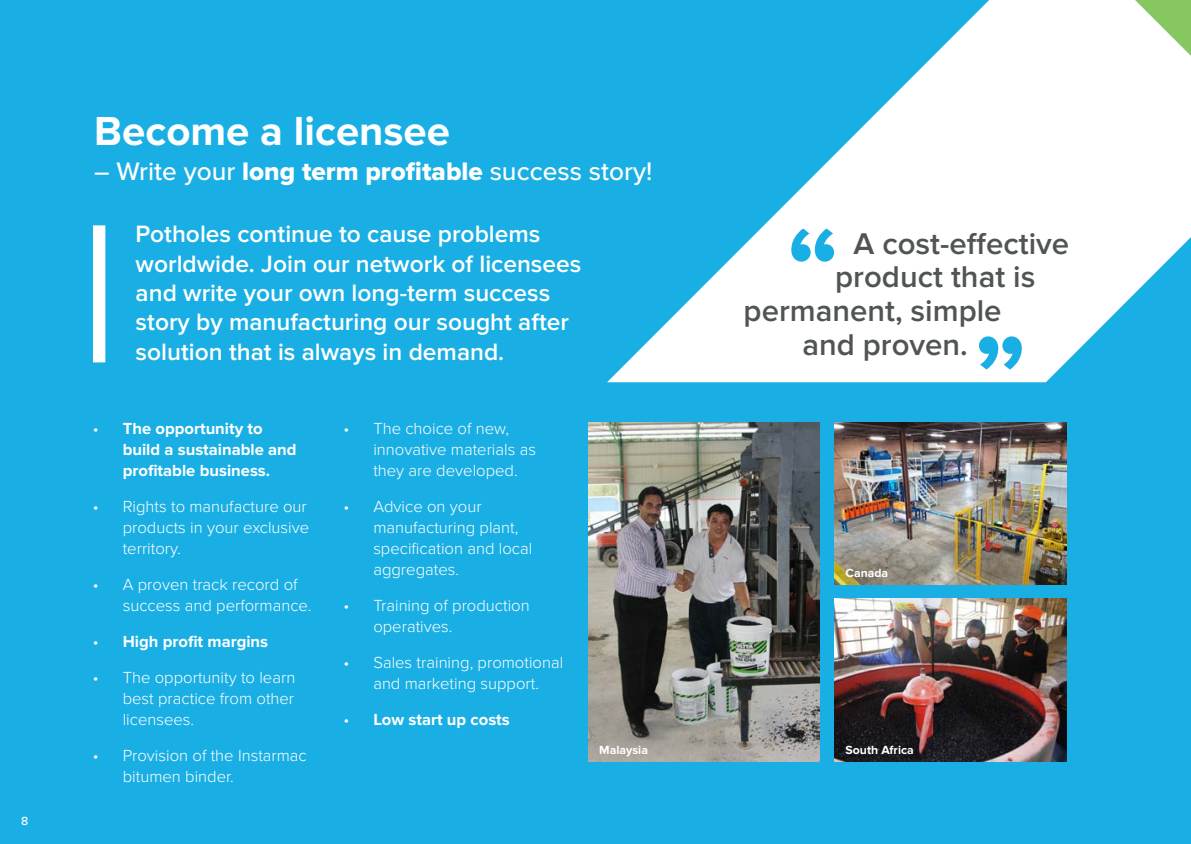
<style>
.page{position:relative;width:1191px;height:844px;background:#fff}
.page>*{position:absolute;margin:0;border:0;box-sizing:border-box;transform-origin:0 0}
.t1{font:700 115.5px "Proxima Nova";color:#1aafe4}
.t2{font:700 42px "Proxima Nova";color:#fff}
.t3{font:600 31.15px "Proxima Nova";color:#515455}
.t4{font:500 26.25px "Proxima Nova";color:#fff}
.t5{font:600 24.5px/29.4px "Proxima Nova";color:#fff}
.t6{font:300 16.62px/21px "Proxima Nova";color:#fff}
.t7{font:700 16.62px/21px "Proxima Nova";color:#fff}
.t8{font:700 12.25px "Proxima Nova";color:#fff}
.t9{font:500 12.25px "Proxima Nova";color:#fff}
.s1{font-family:"Proxima Nova Extrabld";font-weight:400}
.s2{font-weight:300}
</style>
<div class="page">
<div style="left:0;top:0;width:1191px;height:843px;background:#1aafe4"></div>
<svg style="left:607px;top:0;width:584px;height:382px;fill:#fff"></svg>
<svg style="left:979px;top:336px;width:42px;height:33px"></svg>
<img style="left:835px;top:422px;width:231px;height:162px">
<img style="left:588px;top:422px;width:231px;height:339px">
<img style="left:835px;top:598px;width:231px;height:163px">
<div style="left:93px;top:225px;width:12px;height:137px;background:#fff"></div>
<svg style="left:1135px;top:0;width:56px;height:56px;background:#c2e3b0"></svg>
<p class="t9" style="left:21px;top:813px;width:9px">8</p>
<p class="t2" style="left:94px;top:107px;width:357px">Become a licensee</p>
<p class="t4" style="left:94px;top:156px;width:559px">– Write your <span class="s1">long term profitable</span> success story!</p>
<p class="t5" style="left:136px;top:220px;width:447px">Potholes continue to cause problems worldwide. Join our network of licensees and write your own long-term success story by manufacturing our sought after solution that is always in demand.</p>
<p class="t7" style="left:123px;top:419px;width:175px;text-indent:-30px"><span class="s2">•</span> The opportunity to build a sustainable and profitable business.</p>
<p class="t6" style="left:123px;top:496px;width:188px;text-indent:-30px">• Rights to manufacture our products in your exclusive territory.</p>
<p class="t6" style="left:123px;top:574px;width:190px;text-indent:-30px">• A proven track record of success and performance.</p>
<p class="t7" style="left:93px;top:631px;width:177px"><span class="s2">•</span> High profit margins</p>
<p class="t6" style="left:123px;top:667px;width:174px;text-align:justify;text-indent:-30px">• The opportunity to learn best practice from other licensees.</p>
<p class="t6" style="left:123px;top:745px;width:186px;text-indent:-30px">• Provision of the Instarmac bitumen binder.</p>
<p class="t6" style="left:373px;top:418px;width:164px;text-indent:-30px">• The choice of new, innovative materials as they are developed.</p>
<p class="t6" style="left:373px;top:496px;width:160px;text-indent:-30px">• Advice on your manufacturing plant, specification and local aggregates.</p>
<p class="t6" style="left:373px;top:595px;width:158px;text-indent:-30px">• Training of production operatives.</p>
<p class="t6" style="left:343px;top:652px;width:221px;text-align:center">• Sales training, promotional and marketing support.</p>
<p class="t7" style="left:343px;top:709px;width:168px"><span class="s2">•</span> Low start up costs</p>
<p class="t8" style="left:599px;top:743px;width:50px">Malaysia</p>
<p class="t1" style="left:786px;top:201px;width:54px">“</p>
<p class="t3" style="left:853px;top:225px;width:217px">A cost-effective</p>
<p class="t3" style="left:835px;top:259px;width:202px">product that is</p>
<p class="t3" style="left:743px;top:293px;width:259px">permanent, simple</p>
<p class="t3" style="left:802px;top:327px;width:167px">and proven.</p>
<p class="t8" style="left:845px;top:565px;width:44px">Canada</p>
<p class="t8" style="left:845px;top:743px;width:70px">South Africa</p>
</div>
